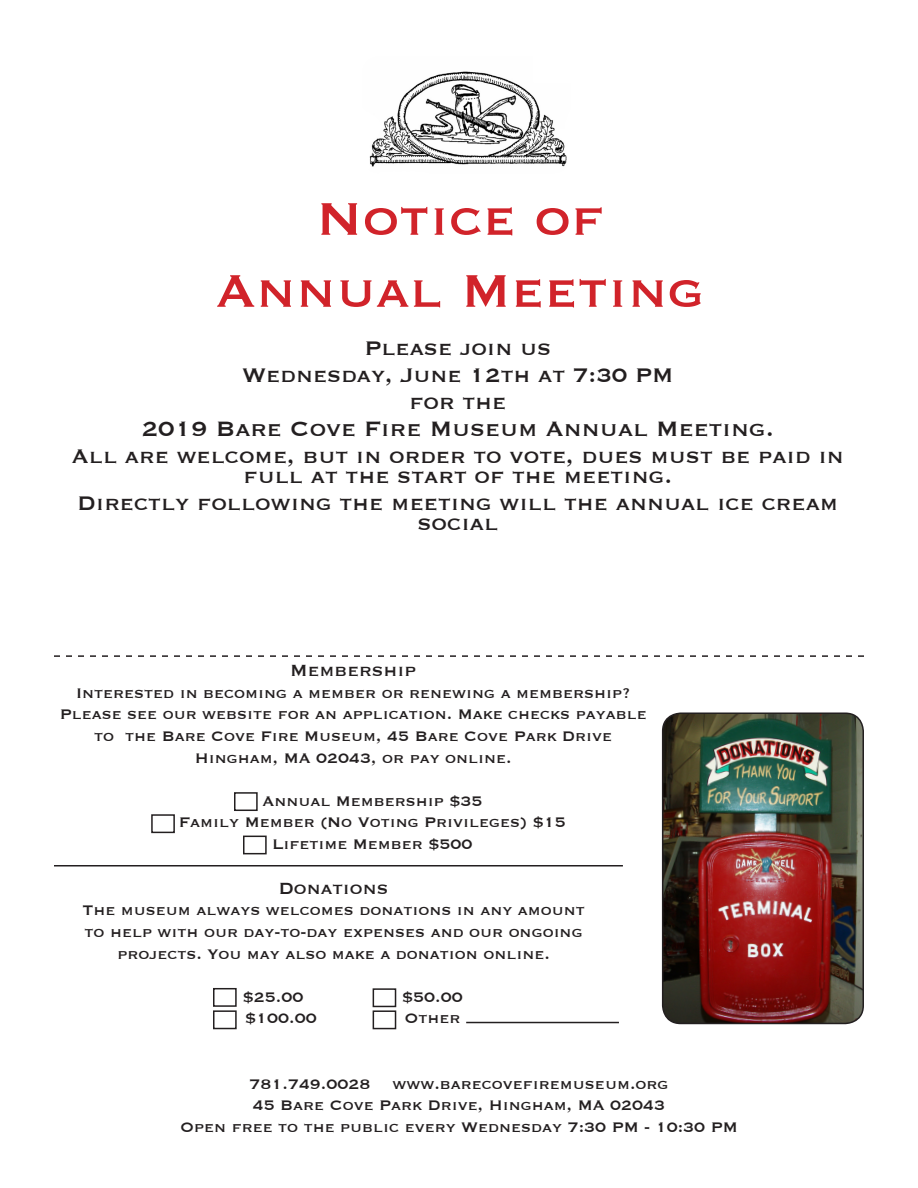
<style>
.page{position:relative;width:918px;height:1188px;background:#fff}
.page>*{position:absolute;margin:0;border:0;box-sizing:border-box;transform-origin:0 0}
.t1{font:60px/72px "Copperplate";color:#d1232a;text-align:center}
.t2{font:27px "Copperplate";color:#231f20}
.t3{font:25.5px/20.2px "Copperplate";color:#231f20;text-align:center}
.t4{font:21px "Copperplate";color:#231f20}
.t5{font:18px/21.6px "Copperplate";color:#231f20;text-align:center}
</style>
<div class="page">
<hr style="left:54px;top:865px;width:569px;height:2px;background:#231f20">
<img style="left:663px;top:713px;width:200px;height:310px">
<div style="left:662px;top:713px;width:202px;height:311px;border:2px solid #231f20;border-radius:18px"></div>
<div style="left:234px;top:792px;width:24px;height:19px;border:2px solid #231f20"></div>
<div style="left:151px;top:814px;width:24px;height:19px;border:2px solid #231f20"></div>
<div style="left:243px;top:836px;width:24px;height:18px;border:2px solid #231f20"></div>
<div style="left:373px;top:988px;width:23px;height:19px;border:2px solid #231f20"></div>
<div style="left:373px;top:1010px;width:23px;height:19px;border:2px solid #231f20"></div>
<div style="left:213px;top:988px;width:24px;height:19px;border:2px solid #231f20"></div>
<div style="left:213px;top:1010px;width:24px;height:19px;border:2px solid #231f20"></div>
<hr style="left:466px;top:1022px;width:153px;height:1px;background:#231f20">
<svg style="left:54px;top:655px;width:810px;height:2px"></svg>
<img style="left:369px;top:71px;width:198px;height:96px">
<p class="t1" style="left:216px;top:179px;width:490px">Notice of<br>Annual Meeting</p>
<p class="t3" style="left:364px;top:336px;width:189px">Please join us</p>
<p class="t3" style="left:242px;top:363px;width:433px">Wednesday, June 12th at 7:30 PM</p>
<p class="t3" style="left:409px;top:390px;width:99px">for the</p>
<p class="t2" style="left:142px;top:411px;width:634px">2019 Bare Cove Fire Museum Annual Meeting.</p>
<p class="t3" style="left:72px;top:444px;width:774px">All are welcome, but in order to vote, dues must be paid in full at the start of the meeting.</p>
<p class="t3" style="left:77px;top:492px;width:762px">Directly following the meeting will the annual ice cream social</p>
<p class="t4" style="left:290px;top:657px;width:128px">Membership</p>
<p class="t5" style="left:60px;top:681px;width:589px">Interested in becoming a member or renewing a membership?<br>Please see our website for an application. Make checks payable to the Bare Cove Fire Museum, 45 Bare Cove Park Drive Hingham, MA 02043, or pay online.</p>
<p class="t5" style="left:179px;top:789px;width:388px">Annual Membership $35<br>Family Member (No Voting Privileges) $15<br>Lifetime Member $500</p>
<p class="t4" style="left:279px;top:874px;width:111px">Donations</p>
<p class="t5" style="left:82px;top:899px;width:504px">The museum always welcomes donations in any amount to help with our day-to-day expenses and our ongoing projects. You may also make a donation online.</p>
<p class="t5" style="left:243px;top:985px;width:62px">$25.00</p>
<p class="t5" style="left:402px;top:985px;width:62px">$50.00</p>
<p class="t5" style="left:245px;top:1007px;width:73px">$100.00</p>
<p class="t5" style="left:405px;top:1007px;width:58px">Other</p>
<p class="t5" style="left:180px;top:1072px;width:559px">781.749.0028 www.barecovefiremuseum.org<br>45 Bare Cove Park Drive, Hingham, MA 02043<br>Open free to the public every Wednesday 7:30 PM - 10:30 PM</p>
</div>
